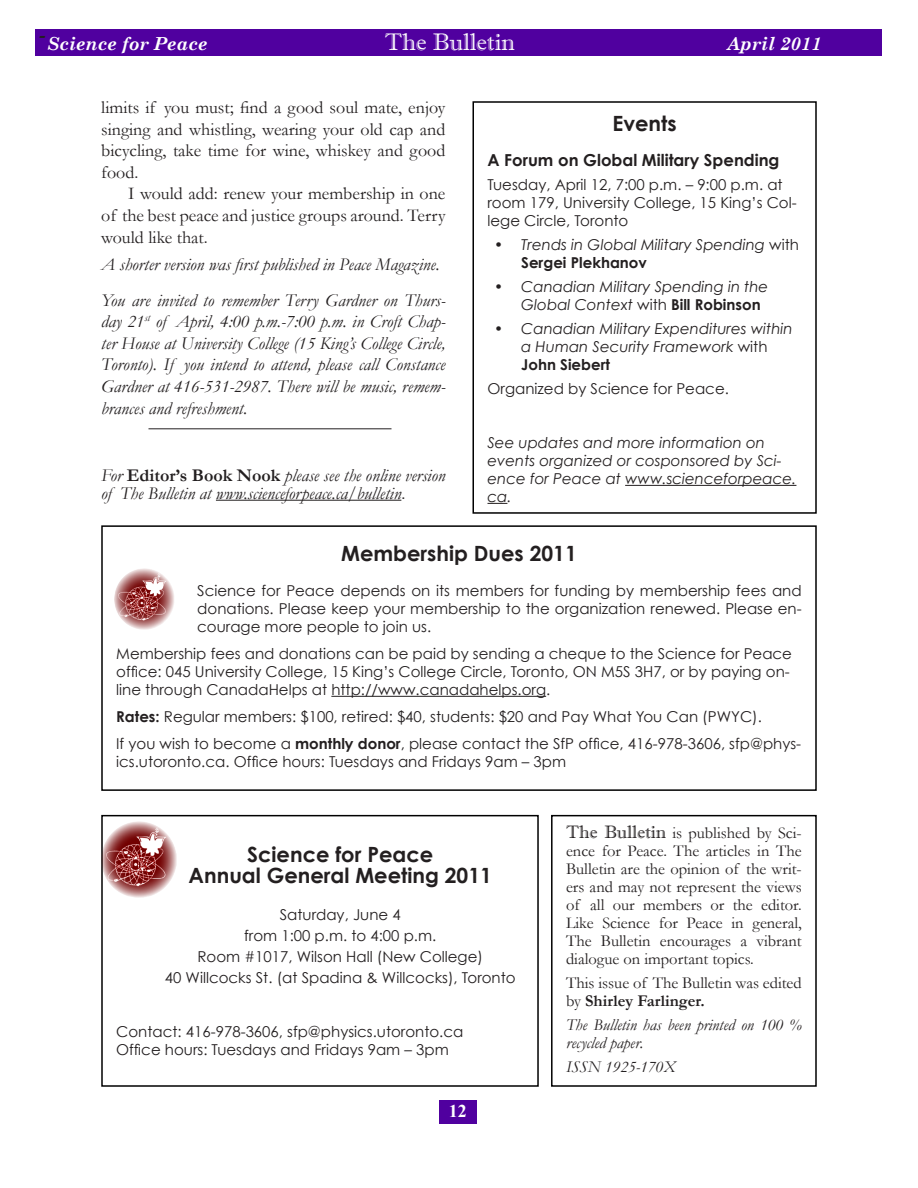
<style>
.page{position:relative;width:918px;height:1188px;background:#fff}
.page>*{position:absolute;margin:0;border:0;box-sizing:border-box;transform-origin:0 0}
.t1{font:24px "Imprint MT Shadow";color:#fff}
.t2{font:700 21px "Century Gothic";color:#231f20}
.t3{font:italic 18px/21.6px "Garamond";color:#231f20;text-align:justify}
.t4{font:18px/21.6px "Garamond";color:#231f20;text-align:justify}
.t5{font:italic 700 18px "Century Schoolbook";color:#fff}
.t6{font:700 18px "Times New Roman";color:#fff}
.t7{font:italic 700 18px "Times New Roman";color:#231f20}
.t8{font:16.5px/18px "Garamond";color:#231f20;text-align:justify}
.t9{font:italic 16.5px/18px "Garamond";color:#231f20}
.t10{font:700 16.5px "Century Gothic";color:#231f20}
.t11{font:15px/18px "Century Gothic";color:#231f20}
.t12{font:italic 15px/18px "Century Gothic";color:#231f20}
.s1{font-weight:700;font-style:normal}
.s2{font-style:normal}
.s3{font-weight:700}
.s4{font-family:"Imprint MT Shadow";font-size:18px}
</style>
<div class="page">
<div style="left:439px;top:1100px;width:38px;height:23px;background:#50009f"></div>
<div style="left:35px;top:29px;width:846px;height:27px;background:#50009f"></div>
<div style="left:101px;top:815px;width:438px;height:272px;border:2px solid #000"></div>
<img style="left:101px;top:822px;width:76px;height:75px">
<div style="left:551px;top:815px;width:266px;height:272px;border:2px solid #000"></div>
<hr style="left:331px;top:696px;width:215px;height:1px;background:#231f20">
<div style="left:101px;top:525px;width:716px;height:266px;border:2px solid #000"></div>
<img style="left:114px;top:569px;width:60px;height:61px">
<hr style="left:625px;top:485px;width:171px;height:1px;background:#231f20">
<svg style="left:488px;top:503px;width:19px;height:1px"></svg>
<div style="left:472px;top:101px;width:345px;height:413px;border:2px solid #000"></div>
<hr style="left:216px;top:500px;width:185px;height:1px;background:#231f20">
<hr style="left:148px;top:429px;width:244px;height:1px;background:#231f20">
<p class="t7" style="left:40px;top:25px;width:7px">-</p>
<p class="t5" style="left:47px;top:32px;width:162px">Science for Peace</p>
<h1 class="t1" style="left:385px;top:27px;width:132px">The Bulletin</h1>
<p class="t5" style="left:727px;top:32px;width:96px">April 2011</p>
<p class="t4" style="left:101px;top:96px;width:346px">limits if you must; find a good soul mate, enjoy singing and whistling, wearing your old cap and bicycling, take time for wine, whiskey and good food.</p>
<p class="t4" style="left:101px;top:183px;width:346px;text-indent:27px">I would add: renew your membership in one of the best peace and justice groups around. Terry would like that.</p>
<p class="t3" style="left:101px;top:253px;width:340px">A shorter version was first published in Peace Magazine.</p>
<p class="t3" style="left:101px;top:289px;width:346px">You are invited to remember Terry Gardner on Thurs&shy;day 21<sup>st</sup> of April, 4:00 p.m.-7:00 p.m. in Croft Chap&shy;ter House at University College (15 King’s College Circle, Toronto). If you intend to attend, please call Constance Gardner at 416-531-2987. There will be music, remem&shy;brances and refreshment.</p>
<p class="t3" style="left:101px;top:466px;width:346px;line-height:18px">For <span class="s1">Editor’s Book Nook</span> please see the online version of The Bulletin at www.scienceforpeace.ca/bulletin<span class="s2">.</span></p>
<p class="t2" style="left:612px;top:111px;width:66px">Events</p>
<p class="t10" style="left:488px;top:150px;width:294px">A Forum on Global Military Spending</p>
<p class="t11" style="left:488px;top:175px;width:311px">Tuesday, April 12, 7:00 p.m. – 9:00 p.m. at room 179, University College, 15 King’s Col&shy;lege Circle, Toronto</p>
<p class="t12" style="left:521px;top:235px;width:279px;text-indent:-27px">• Trends in Global Military Spending <span class="s2">with<br></span><span class="s1">Sergei Plekhanov</span></p>
<p class="t12" style="left:521px;top:277px;width:249px;text-indent:-27px">• Canadian Military Spending in the<br>Global Context <span class="s2">with</span> <span class="s1">Bill Robinson</span></p>
<p class="t12" style="left:521px;top:319px;width:273px;text-indent:-27px">• Canadian Military Expenditures within a Human Security Framework <span class="s2">with<br></span><span class="s1">John Siebert</span></p>
<p class="t11" style="left:488px;top:379px;width:243px">Organized by Science for Peace.</p>
<p class="t12" style="left:488px;top:433px;width:310px">See updates and more information on events organized or cosponsored by Sci&shy;ence for Peace at www.scienceforpeace. ca.</p>
<p class="t2" style="left:341px;top:541px;width:237px">Membership Dues 2011</p>
<p class="t11" style="left:197px;top:581px;width:606px;text-align:justify">Science for Peace depends on its members for funding by membership fees and donations. Please keep your membership to the organization renewed. Please en&shy;courage more people to join us.</p>
<p class="t11" style="left:116px;top:644px;width:677px">Membership fees and donations can be paid by sending a cheque to the Science for Peace office: 045 University College, 15 King’s College Circle, Toronto, ON M5S 3H7, or by paying on&shy;line through CanadaHelps at http://www.canadahelps.org.</p>
<p class="t11" style="left:116px;top:707px;width:647px"><span class="s3">Rates:</span> Regular members: $100, retired: $40, students: $20 and Pay What You Can (PWYC).</p>
<p class="t11" style="left:116px;top:734px;width:687px">If you wish to become a <span class="s3">monthly donor</span>, please contact the SfP office, 416-978-3606, sfp@phys&shy;ics.utoronto.ca. Office hours: Tuesdays and Fridays 9am – 3pm</p>
<p class="t2" style="left:247px;top:841px;width:188px">Science for Peace</p>
<p class="t2" style="left:189px;top:862px;width:305px">Annual General Meeting 2011</p>
<p class="t11" style="left:280px;top:905px;width:122px">Saturday, June 4</p>
<p class="t11" style="left:244px;top:926px;width:194px">from 1:00 p.m. to 4:00 p.m.</p>
<p class="t11" style="left:197px;top:947px;width:287px">Room #1017, Wilson Hall (New College)</p>
<p class="t11" style="left:165px;top:968px;width:352px">40 Willcocks St. (at Spadina &amp; Willcocks), Toronto</p>
<p class="t11" style="left:116px;top:1022px;width:349px">Contact: 416-978-3606, sfp@physics.utoronto.ca</p>
<p class="t11" style="left:116px;top:1040px;width:334px">Office hours: Tuesdays and Fridays 9am – 3pm</p>
<p class="t6" style="left:449px;top:1100px;width:19px">12</p>
<p class="t8" style="left:566px;top:824px;width:237px"><span class="s4">The Bulletin</span> is published by Sci&shy;ence for Peace. The articles in The Bulletin are the opinion of the writ&shy;ers and may not represent the views of all our members or the editor.<br>Like Science for Peace in general, The Bulletin encourages a vibrant dialogue on important topics.</p>
<p class="t8" style="left:566px;top:974px;width:237px">This issue of The Bulletin was edited by <span class="s3">Shirley Farlinger.</span></p>
<p class="t9" style="left:566px;top:1016px;width:237px">The Bulletin has been printed on 100 % recycled paper.</p>
<p class="t9" style="left:566px;top:1058px;width:111px">ISSN 1925-170X</p>
</div>
